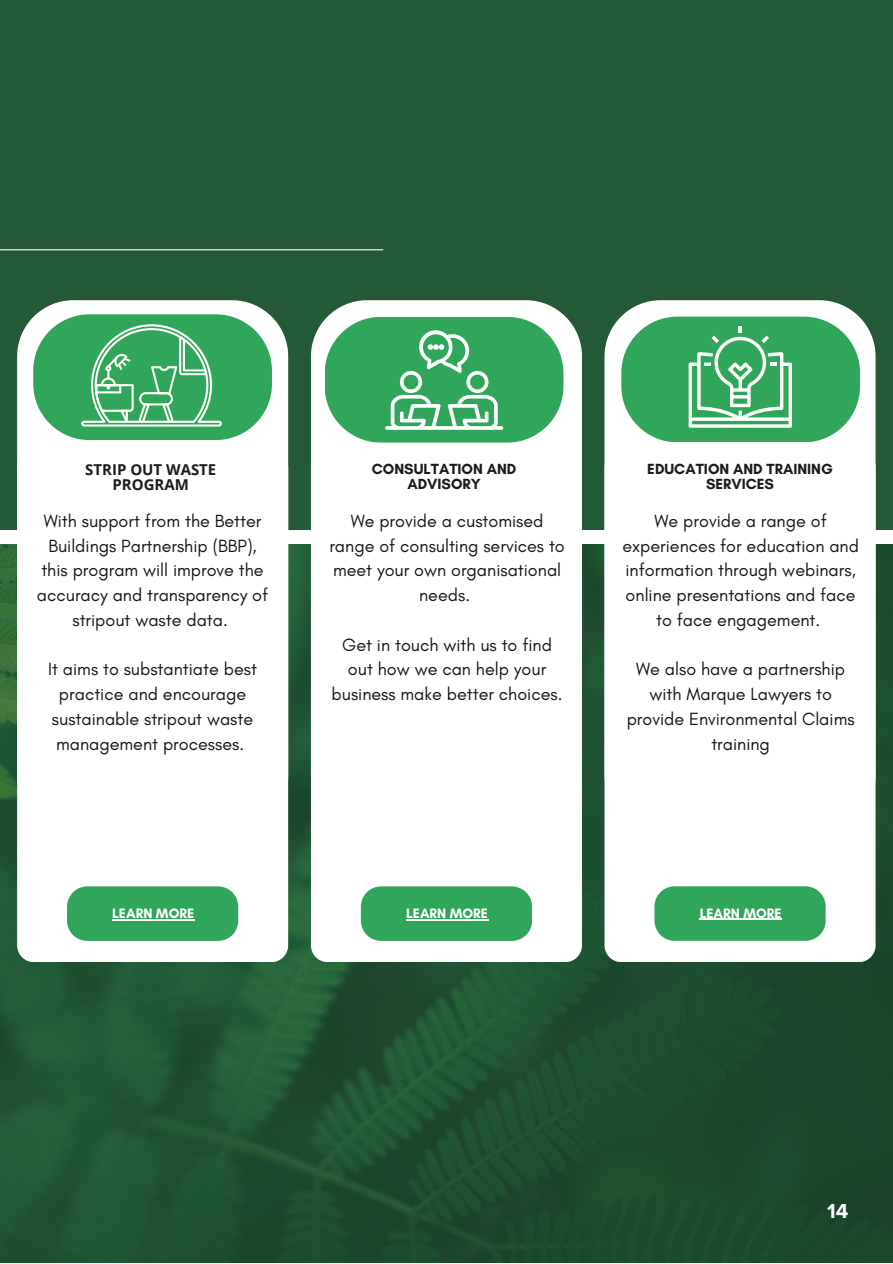
<style>
.page{position:relative;width:893px;height:1264px;background:#fff}
.page>*{position:absolute;margin:0;border:0;box-sizing:border-box;transform-origin:0 0}
.t1{font:700 21px "Proxima Nova";color:#fff}
.t2{font:18px/24.8px "Glacial Indifference";color:#171616;text-align:center}
.t3{font:700 15px/15.8px "Glacial Indifference";color:#1b1b1b;text-align:center}
.t4{font:700 15px/15.8px "Open Sans";color:#1b1b1b;text-align:center}
.t5{font:700 13.95px "Glacial Indifference";color:#fffffc}
</style>
<div class="page">
<img style="left:0;top:544px;width:892px;height:718px">
<div style="left:0;top:0;width:892px;height:536px;background:#235937"></div>
<div style="left:0;top:529px;width:892px;height:14px;background:#fff"></div>
<svg style="left:17px;top:782px;width:271px;height:180px"></svg>
<div style="left:67px;top:886px;width:171px;height:54px;background:#30a65b"></div>
<hr style="left:112px;top:919px;width:82px;height:1px;background:#fffffc">
<div style="left:17px;top:300px;width:271px;height:531px;background:#fff;border-radius:56px"></div>
<div style="left:33px;top:314px;width:239px;height:126px;background:#30a65b;border-radius:56px"></div>
<svg style="left:81px;top:324px;width:141px;height:102px"></svg>
<div style="left:604px;top:300px;width:271px;height:531px;background:#fff;border-radius:56px"></div>
<svg style="left:604px;top:450px;width:271px;height:512px"></svg>
<div style="left:654px;top:886px;width:171px;height:54px;background:#30a65b"></div>
<hr style="left:699px;top:918px;width:82px;height:2px;background:#fffffc">
<div style="left:621px;top:316px;width:239px;height:126px;background:#30a65b;border-radius:56px"></div>
<svg style="left:688px;top:326px;width:104px;height:102px"></svg>
<hr style="left:0;top:249px;width:383px;height:1px;background:#fffffc">
<svg style="left:311px;top:782px;width:271px;height:180px"></svg>
<div style="left:311px;top:300px;width:271px;height:531px;background:#fff;border-radius:56px"></div>
<div style="left:361px;top:886px;width:171px;height:54px;background:#30a65b"></div>
<div style="left:325px;top:317px;width:238px;height:125px;background:#30a65b;border-radius:56px"></div>
<hr style="left:406px;top:919px;width:82px;height:1px;background:#fffffc">
<svg style="left:385px;top:330px;width:118px;height:100px"></svg>
<p class="t4" style="left:85px;top:461px;width:133px">STRIP OUT WASTE<br>PROGRAM</p>
<p class="t2" style="left:37px;top:508px;width:233px">With support from the Better<br>Buildings Partnership (BBP), this program will improve the accuracy and transparency of stripout waste data.</p>
<p class="t2" style="left:48px;top:656px;width:210px">It aims to substantiate best practice and encourage sustainable stripout waste management processes.</p>
<p class="t5" style="left:112px;top:904px;width:84px">LEARN MORE</p>
<p class="t3" style="left:372px;top:460px;width:146px">CONSULTATION AND<br>ADVISORY</p>
<p class="t2" style="left:329px;top:508px;width:237px">We provide a customised range of consulting services to meet your own organisational needs.</p>
<p class="t2" style="left:331px;top:632px;width:232px">Get in touch with us to find out how we can help your business make better choices.</p>
<p class="t3" style="left:647px;top:460px;width:187px">EDUCATION AND TRAINING<br>SERVICES</p>
<p class="t2" style="left:622px;top:508px;width:238px">We provide a range of experiences for education and information through webinars, online presentations and face to face engagement.</p>
<p class="t2" style="left:626px;top:656px;width:229px">We also have a partnership with Marque Lawyers to provide Environmental Claims training</p>
<p class="t5" style="left:406px;top:904px;width:84px">LEARN MORE</p>
<p class="t5" style="left:699px;top:904px;width:84px">LEARN MORE</p>
<p class="t1" style="left:827px;top:1198px;width:23px">14</p>
</div>
